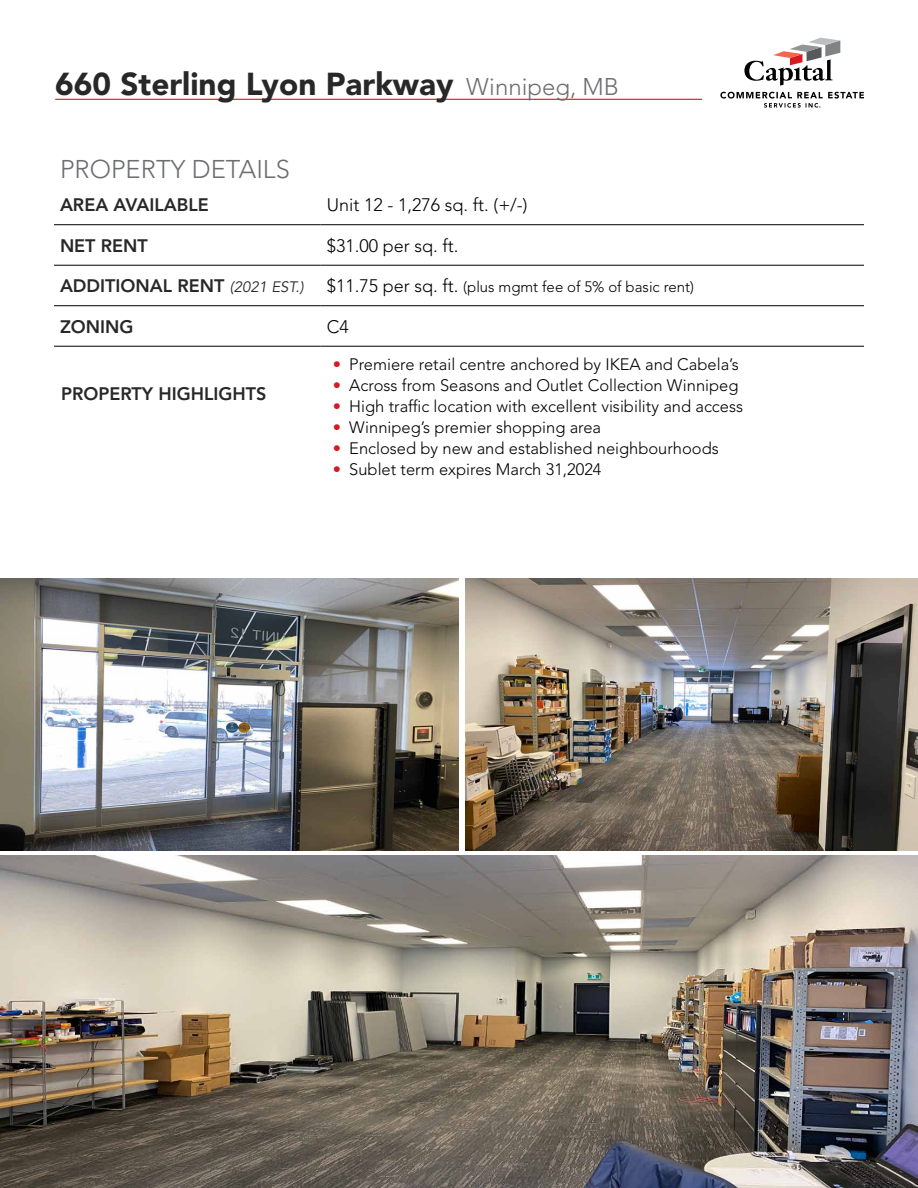
<style>
.page{position:relative;width:918px;height:1188px;background:#fff}
.page>*{position:absolute;margin:0;border:0;box-sizing:border-box;transform-origin:0 0}
.t1{font:900 31.5px "Avenir LT Std";color:#292829}
.t2{font:300 25.5px "Avenir LT Std";color:#6d6e71}
.t3{font:800 18px "Avenir LT Std";color:#292829}
.t4{font:300 18px "Avenir LT Std";color:#000}
.t5{font:300 16.5px "Avenir LT Std";color:#000}
.t6{font:300 15px "Avenir LT Std";color:#000}
.s1{font-weight:300;font-size:24px;color:#6d6e71}
.s2{font-weight:400;font-style:italic;font-size:15px}
.s3{font-size:18px}
.s4{color:#d71920}
</style>
<div class="page">
<svg style="left:720px;top:38px;width:144px;height:70px"></svg>
<hr style="left:55px;top:99px;width:647px;height:1px;background:#d71920">
<hr style="left:54px;top:224px;width:267px;height:1px;background:#000">
<hr style="left:321px;top:224px;width:543px;height:1px;background:#000">
<hr style="left:54px;top:265px;width:267px;height:1px;background:#000">
<hr style="left:321px;top:265px;width:543px;height:1px;background:#000">
<hr style="left:54px;top:305px;width:267px;height:1px;background:#000">
<hr style="left:321px;top:305px;width:543px;height:1px;background:#000">
<hr style="left:54px;top:346px;width:267px;height:1px;background:#000">
<hr style="left:321px;top:346px;width:543px;height:1px;background:#000">
<img style="left:465px;top:578px;width:453px;height:272px">
<img style="left:0;top:856px;width:918px;height:332px">
<img style="left:0;top:578px;width:459px;height:272px">
<h1 class="t1" style="left:55px;top:65px;width:565px">660 Sterling Lyon Parkway <span class="s1">Winnipeg, MB</span></h1>
<h2 class="t2" style="left:60px;top:154px;width:231px">PROPERTY DETAILS</h2>
<p class="t3" style="left:60px;top:194px;width:150px">AREA AVAILABLE</p>
<p class="t4" style="left:327px;top:194px;width:202px">Unit 12 - 1,276 sq. ft. (+/-)</p>
<p class="t3" style="left:60px;top:235px;width:89px">NET RENT</p>
<p class="t4" style="left:327px;top:235px;width:133px">$31.00 per sq. ft.</p>
<p class="t3" style="left:60px;top:275px;width:245px">ADDITIONAL RENT <span class="s2">(2021 EST.)</span></p>
<p class="t6" style="left:327px;top:278px;width:369px"><span class="s3">$11.75 per sq. ft.</span> (plus mgmt fee of 5% of basic rent)</p>
<p class="t3" style="left:60px;top:316px;width:75px">ZONING</p>
<p class="t4" style="left:327px;top:316px;width:24px">C4</p>
<p class="t3" style="left:61px;top:383px;width:207px">PROPERTY HIGHLIGHTS</p>
<p class="t5" style="left:333px;top:355px;width:407px"><span class="s4">•</span> Premiere retail centre anchored by IKEA and Cabela’s</p>
<p class="t5" style="left:333px;top:376px;width:407px"><span class="s4">•</span> Across from Seasons and Outlet Collection Winnipeg</p>
<p class="t5" style="left:333px;top:397px;width:412px"><span class="s4">•</span> High traffic location with excellent visibility and access</p>
<p class="t5" style="left:333px;top:418px;width:270px"><span class="s4">•</span> Winnipeg’s premier shopping area</p>
<p class="t5" style="left:333px;top:439px;width:388px"><span class="s4">•</span> Enclosed by new and established neighbourhoods</p>
<p class="t5" style="left:333px;top:460px;width:270px"><span class="s4">•</span> Sublet term expires March 31,2024</p>
</div>
